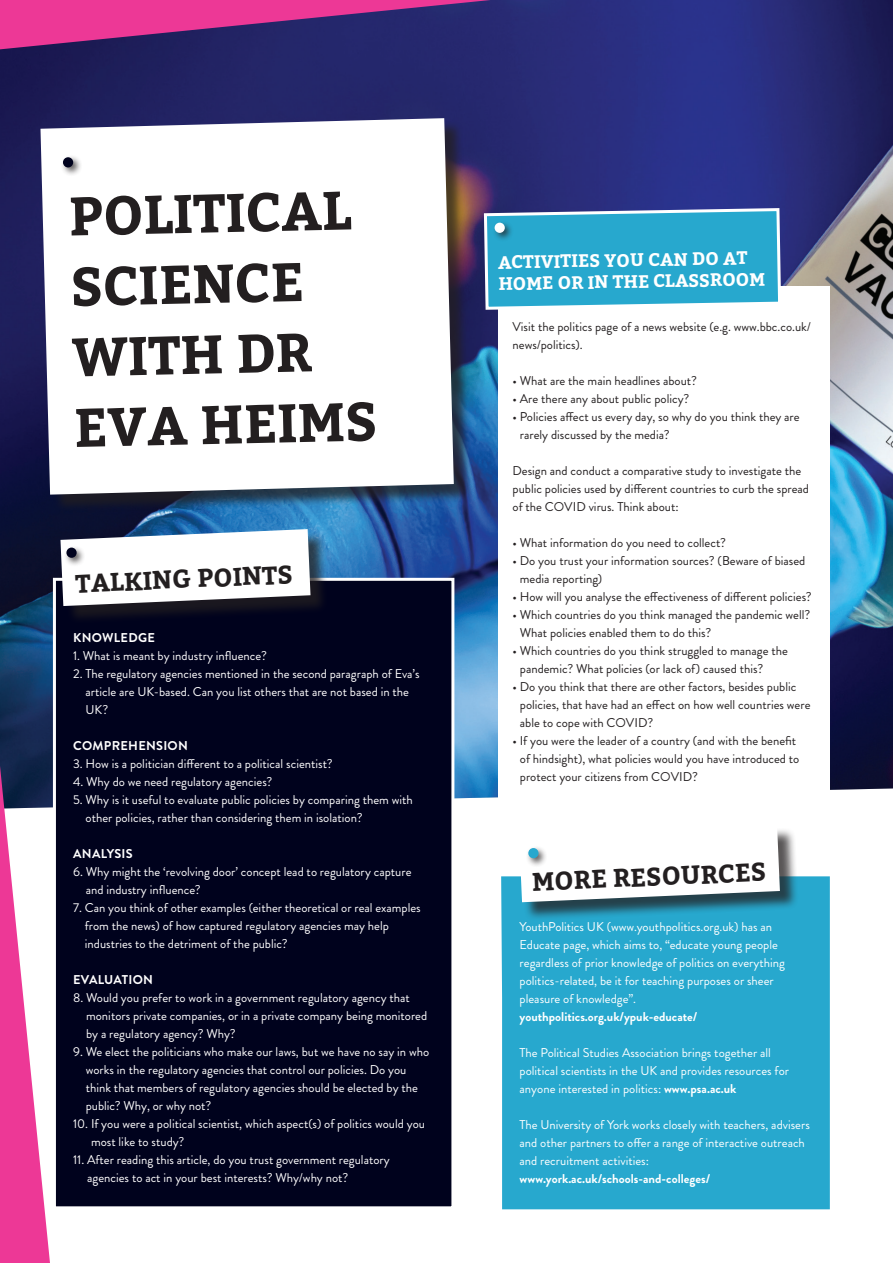
<style>
.page{position:relative;width:893px;height:1263px;background:#fff}
.page>*{position:absolute;margin:0;border:0;box-sizing:border-box;transform-origin:0 0}
.t1{font:700 54px/70.5px "Bitter";color:#231f20}
.t2{font:700 25.5px "Bitter";color:#231f20}
.t3{font:700 18px/21.6px "Bitter";color:#fff}
.t4{font:12.75px/18px "Brandon Grotesque";color:#fff}
.t5{font:12.75px/18px "Brandon Grotesque";color:#231f20}
.t6{font:700 12.75px "Brandon Grotesque";color:#fff}
.t7{font:700 12.75px "Brandon Grotesque";letter-spacing:.02em;color:#fff}
.s1{font-weight:700}
</style>
<div class="page">
<img style="left:0;top:0;width:893px;height:808px">
<svg style="left:0;top:0;width:491px;height:49px"></svg>
<svg style="left:0;top:766px;width:50px;height:497px"></svg>
<div style="left:53px;top:578px;width:401px;height:631px;background:#00021d;border:3px solid #fff"></div>
<div style="left:63px;top:532px;width:266px;height:92px;background:#231f20;opacity:.75"></div>
<svg style="left:60px;top:529px;width:250px;height:77px"></svg>
<div style="left:64px;top:545px;width:22px;height:22px;background:#231f20;opacity:.75"></div>
<div style="left:66px;top:547px;width:11px;height:11px;background:#00021d;border-radius:50%"></div>
<div style="left:501px;top:876px;width:329px;height:333px;background:#27a8ce"></div>
<div style="left:522px;top:828px;width:276px;height:92px;background:#231f20;opacity:.75"></div>
<svg style="left:519px;top:828px;width:261px;height:74px"></svg>
<div style="left:525px;top:845px;width:23px;height:22px;background:#231f20;opacity:.75"></div>
<div style="left:528px;top:848px;width:11px;height:10px;background:#27a8ce;border-radius:50%"></div>
<div style="left:43px;top:120px;width:429px;height:393px;background:#231f20;opacity:.75"></div>
<svg style="left:40px;top:118px;width:414px;height:377px"></svg>
<div style="left:60px;top:154px;width:22px;height:23px;background:#231f20;opacity:.75"></div>
<div style="left:63px;top:157px;width:10px;height:11px;background:#00021d;border-radius:50%"></div>
<div style="left:498px;top:287px;width:332px;height:514px;background:#fff"></div>
<svg style="left:482px;top:207px;width:301px;height:104px"></svg>
<div style="left:492px;top:220px;width:22px;height:22px;background:#231f20;opacity:.75"></div>
<div style="left:495px;top:223px;width:10px;height:10px;background:#fff;border-radius:50%"></div>
<p class="t1" style="left:68px;top:181px;width:306px;rotate:-1deg">POLITICAL<br>SCIENCE<br>WITH DR<br>EVA HEIMS</p>
<p class="t2" style="left:75px;top:567px;width:219px;rotate:-2deg">TALKING POINTS</p>
<p class="t7" style="left:73px;top:629px;width:83px">KNOWLEDGE</p>
<p class="t4" style="left:73px;top:647px;width:195px">1. What is meant by industry influence?</p>
<p class="t4" style="left:85px;top:665px;width:336px;text-indent:-12px">2. The regulatory agencies mentioned in the second paragraph of Eva’s article are UK-based. Can you list others that are not based in the<br>UK?</p>
<p class="t7" style="left:73px;top:737px;width:116px">COMPREHENSION</p>
<p class="t4" style="left:73px;top:755px;width:261px">3. How is a politician different to a political scientist?</p>
<p class="t4" style="left:73px;top:773px;width:201px">4. Why do we need regulatory agencies?</p>
<p class="t4" style="left:86px;top:791px;width:329px;text-indent:-13px">5. Why is it useful to evaluate public policies by comparing them with other policies, rather than considering them in isolation?</p>
<p class="t7" style="left:73px;top:845px;width:61px">ANALYSIS</p>
<p class="t4" style="left:86px;top:863px;width:327px;text-indent:-13px">6. Why might the ‘revolving door’ concept lead to regulatory capture and industry influence?</p>
<p class="t4" style="left:85px;top:899px;width:337px;text-indent:-12px">7. Can you think of other examples (either theoretical or real examples from the news) of how captured regulatory agencies may help industries to the detriment of the public?</p>
<p class="t7" style="left:73px;top:971px;width:81px">EVALUATION</p>
<p class="t4" style="left:86px;top:989px;width:343px;text-indent:-13px">8. Would you prefer to work in a government regulatory agency that monitors private companies, or in a private company being monitored by a regulatory agency? Why?</p>
<p class="t4" style="left:86px;top:1043px;width:345px;text-indent:-13px">9. We elect the politicians who make our laws, but we have no say in who works in the regulatory agencies that control our policies. Do you think that members of regulatory agencies should be elected by the public? Why, or why not?</p>
<p class="t4" style="left:91px;top:1115px;width:335px;text-indent:-18px">10. If you were a political scientist, which aspect(s) of politics would you most like to study?</p>
<p class="t4" style="left:87px;top:1151px;width:304px;text-indent:-14px">11. After reading this article, do you trust government regulatory agencies to act in your best interests? Why/why not?</p>
<p class="t3" style="left:498px;top:252px;width:268px;rotate:-1deg">ACTIVITIES YOU CAN DO AT<br>HOME OR IN THE CLASSROOM</p>
<p class="t5" style="left:512px;top:317px;width:300px">Visit the politics page of a news website (e.g. www.bbc.co.uk/ news/politics).</p>
<p class="t5" style="left:512px;top:371px;width:186px">• What are the main headlines about?</p>
<p class="t5" style="left:512px;top:389px;width:178px">• Are there any about public policy?</p>
<p class="t5" style="left:520px;top:407px;width:281px;text-indent:-7px">• Policies affect us every day, so why do you think they are rarely discussed by the media?</p>
<p class="t5" style="left:512px;top:461px;width:298px">Design and conduct a comparative study to investigate the public policies used by different countries to curb the spread of the COVID virus. Think about:</p>
<p class="t5" style="left:512px;top:533px;width:215px">• What information do you need to collect?</p>
<p class="t5" style="left:520px;top:551px;width:287px;text-indent:-7px">• Do you trust your information sources? (Beware of biased media reporting)</p>
<p class="t5" style="left:512px;top:587px;width:301px">• How will you analyse the effectiveness of different policies?</p>
<p class="t5" style="left:520px;top:605px;width:292px;text-indent:-7px">• Which countries do you think managed the pandemic well?<br>What policies enabled them to do this?</p>
<p class="t5" style="left:520px;top:641px;width:269px;text-indent:-7px">• Which countries do you think struggled to manage the pandemic? What policies (or lack of) caused this?</p>
<p class="t5" style="left:520px;top:677px;width:292px;text-indent:-7px">• Do you think that there are other factors, besides public policies, that have had an effect on how well countries were able to cope with COVID?</p>
<p class="t5" style="left:520px;top:731px;width:281px;text-indent:-7px">• If you were the leader of a country (and with the benefit of hindsight), what policies would you have introduced to protect your citizens from COVID?</p>
<p class="t2" style="left:532px;top:865px;width:236px;rotate:-2deg">MORE RESOURCES</p>
<p class="t4" style="left:520px;top:918px;width:267px">YouthPolitics UK (www.youthpolitics.org.uk) has an Educate page, which aims to, “educate young people regardless of prior knowledge of politics on everything politics-related, be it for teaching purposes or sheer pleasure of knowledge”.</p>
<p class="t6" style="left:520px;top:1008px;width:179px">youthpolitics.org.uk/ypuk-educate/</p>
<p class="t4" style="left:520px;top:1044px;width:271px">The Political Studies Association brings together all political scientists in the UK and provides resources for anyone interested in politics: <span class="s1">www.psa.ac.uk</span></p>
<p class="t4" style="left:520px;top:1116px;width:292px">The University of York works closely with teachers, advisers and other partners to offer a range of interactive outreach and recruitment activities:</p>
<p class="t6" style="left:520px;top:1170px;width:192px">www.york.ac.uk/schools-and-colleges/</p>
</div>
